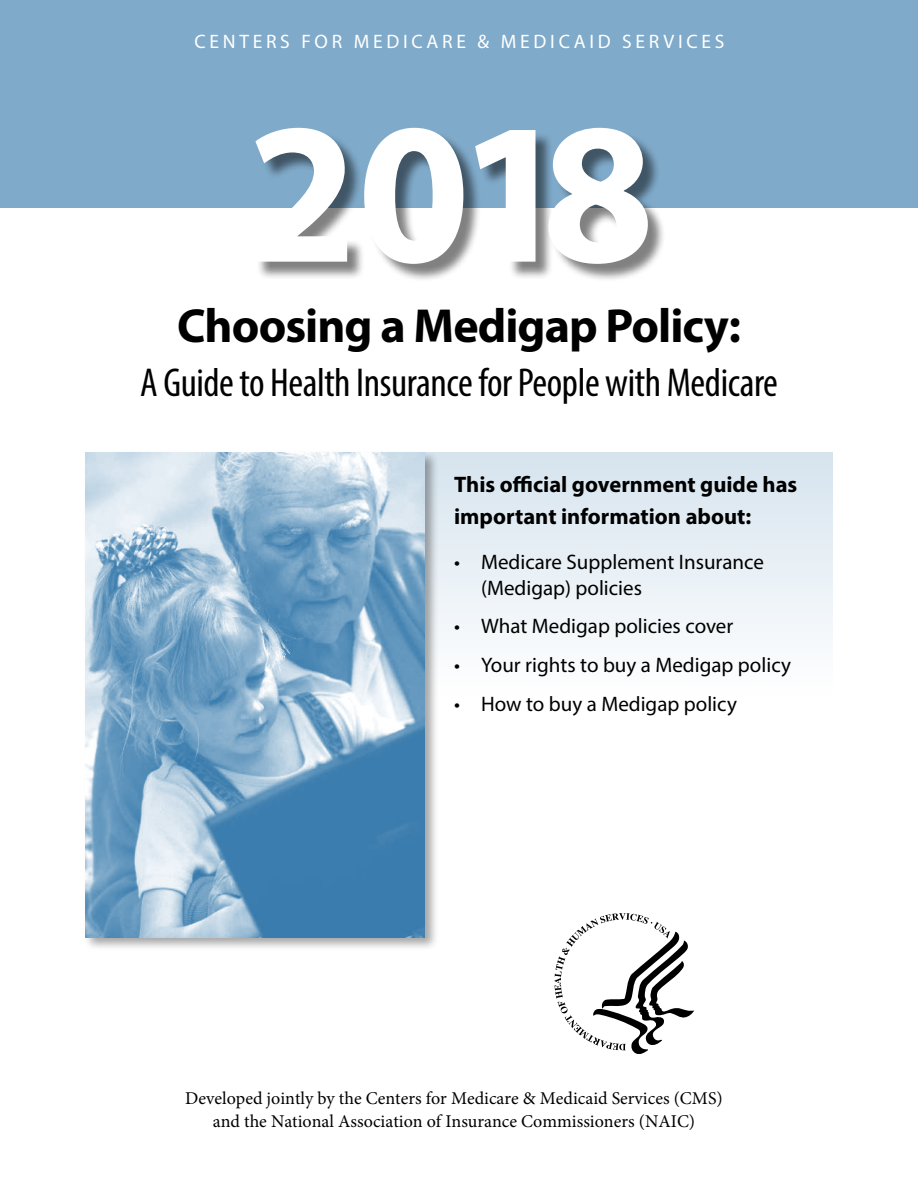
<style>
.page{position:relative;width:918px;height:1188px;background:#fff}
.page>*{position:absolute;margin:0;border:0;box-sizing:border-box;transform-origin:0 0}
.t1{font:700 202.5px "Myriad Pro";color:#fff}
.t2{font:700 48px "Myriad Pro";letter-spacing:-.02em;color:#000}
.t3{font:condensed 40.5px "Myriad Pro";letter-spacing:-.01em;color:#000}
.t4{font:700 22.5px/31.5px "Myriad Pro";color:#000}
.t5{font:21px/25.2px "Myriad Pro";color:#000}
.t6{font:19.5px "Myriad Pro";letter-spacing:.19em;color:#fff}
.t7{font:18px/22.5px "Minion Pro";color:#000;text-align:center}
</style>
<div class="page">
<div style="left:0;top:0;width:918px;height:207px;background:#80aaca"></div>
<div style="left:256px;top:130px;width:410px;height:152px;background:#000;opacity:.5"></div>
<div style="left:326px;top:452px;width:506px;height:547px;background:linear-gradient(to bottom,#e2ecf3,#fff)"></div>
<div style="left:83px;top:450px;width:356px;height:502px;background:#000;opacity:.35"></div>
<img style="left:86px;top:452px;width:339px;height:485px">
<svg style="left:554px;top:913px;width:140px;height:141px"></svg>
<p class="t6" style="left:195px;top:29px;width:531px">CENTERS FOR MEDICARE &amp; MEDICAID SERVICES</p>
<h1 class="t1" style="left:245px;top:61px;width:411px">2018</h1>
<h1 class="t2" style="left:177px;top:295px;width:565px">Choosing a Medigap Policy:</h1>
<h1 class="t3" style="left:140px;top:359px;width:639px">A Guide to Health Insurance for People with Medicare</h1>
<h1 class="t4" style="left:454px;top:468px;width:345px">This official government guide has important information about:</h1>
<p class="t5" style="left:481px;top:549px;width:284px;text-indent:-27px">• Medicare Supplement Insurance (Medigap) policies</p>
<p class="t5" style="left:454px;top:613px;width:281px">• What Medigap policies cover</p>
<p class="t5" style="left:454px;top:652px;width:338px">• Your rights to buy a Medigap policy</p>
<p class="t5" style="left:454px;top:691px;width:284px">• How to buy a Medigap policy</p>
<p class="t7" style="left:185px;top:1087px;width:539px">Developed jointly by the Centers for Medicare &amp; Medicaid Services (CMS) and the National Association of Insurance Commissioners (NAIC)</p>
</div>
